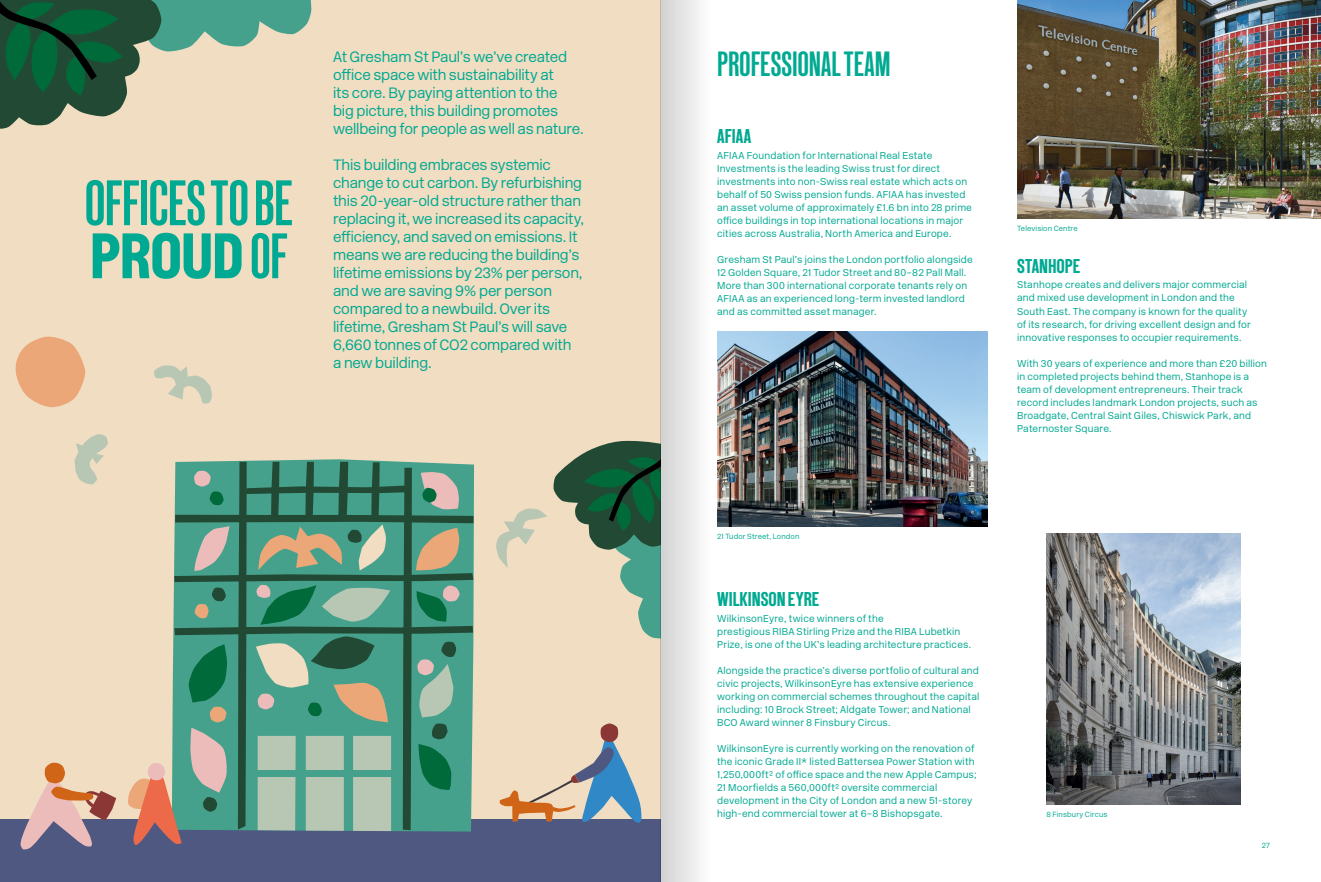
<style>
.page{position:relative;width:1321px;height:882px;background:#fff}
.page>*{position:absolute;margin:0;border:0;box-sizing:border-box;transform-origin:0 0}
.t1{font:64px "New Grotesk Square THREE";letter-spacing:-.005em;color:#00a991}
.t2{font:64px "New Grotesk Square FIVE";letter-spacing:-.015em;color:#00a991}
.Specifications_names{font:35px "New Grotesk Square THREE";color:#00a991}
.Sub-headers_20{font:20px "New Grotesk Square FOUR";letter-spacing:.005em;color:#00a991}
.Chapter_intro_15_18{font:300 15px/18px "New Rail Alphabet";letter-spacing:-.015em;color:#00a991}
.Body_copy_left_10_13{font:300 10px/13px "New Rail Alphabet";letter-spacing:.015em;color:#00a991}
.Captions_7_5_9_5{font:300 7.5px "New Rail Alphabet";letter-spacing:.02em;color:#00a991}
.s1{font-family:"New Grotesk Square THREE"}
</style>
<div class="page">
<img style="left:718px;top:331px;width:270px;height:195px">
<img style="left:1017px;top:0;width:304px;height:218px">
<img style="left:1046px;top:533px;width:195px;height:271px">
<div style="left:0;top:0;width:660px;height:882px;background:#f1ddc2"></div>
<div style="left:0;top:819px;width:660px;height:63px;background:#4f5881"></div>
<svg style="left:128px;top:462px;width:345px;height:383px"></svg>
<svg style="left:20px;top:762px;width:96px;height:88px"></svg>
<svg style="left:499px;top:723px;width:143px;height:100px"></svg>
<svg style="left:0;top:0;width:312px;height:129px"></svg>
<svg style="left:496px;top:508px;width:51px;height:60px"></svg>
<svg style="left:553px;top:440px;width:107px;height:199px"></svg>
<svg style="left:154px;top:365px;width:58px;height:39px"></svg>
<svg style="left:15px;top:336px;width:71px;height:71px"></svg>
<svg style="left:74px;top:434px;width:34px;height:50px"></svg>
<div style="left:660px;top:0;width:58px;height:882px;background:linear-gradient(to right,#d2d1d2,#fff)"></div>
<p class="t1" style="left:84px;top:166px;width:209px">OFFICES TO BE</p>
<p class="t2" style="left:90px;top:216px;width:199px">PROUD <span class="s1">OF</span></p>
<p class="Chapter_intro_15_18" style="left:333px;top:48px;width:252px">At Gresham St Paul’s we’ve created office space with sustainability at<br>its core. By paying attention to the<br>big picture, this building promotes wellbeing for people as well as nature.</p>
<p class="Chapter_intro_15_18" style="left:333px;top:156px;width:253px">This building embraces systemic change to cut carbon. By refurbishing this 20-year-old structure rather than replacing it, we increased its capacity, efficiency, and saved on emissions. It means we are reducing the building’s lifetime emissions by 23% per person, and we are saving 9% per person compared to a newbuild. Over its lifetime, Gresham St Paul’s will save 6,660 tonnes of CO2 compared with<br>a new building.</p>
<p class="Specifications_names" style="left:717px;top:43px;width:175px">PROFESSIONAL TEAM</p>
<p class="Sub-headers_20" style="left:717px;top:124px;width:36px">AFIAA</p>
<p class="Body_copy_left_10_13" style="left:717px;top:148px;width:256px">AFIAA Foundation for International Real Estate Investments is the leading Swiss trust for direct investments into non-Swiss real estate which acts on behalf of 50 Swiss pension funds. AFIAA has invested an asset volume of approximately £1.6 bn into 28 prime office buildings in top international locations in major cities across Australia, North America and Europe.</p>
<p class="Body_copy_left_10_13" style="left:717px;top:252px;width:257px">Gresham St Paul’s joins the London portfolio alongside 12 Golden Square, 21 Tudor Street and 80–82 Pall Mall.<br>More than 300 international corporate tenants rely on AFIAA as an experienced long-term invested landlord and as committed asset manager.</p>
<p class="Captions_7_5_9_5" style="left:1017px;top:223px;width:62px">Television Centre</p>
<p class="Sub-headers_20" style="left:1017px;top:254px;width:64px">STANHOPE</p>
<p class="Body_copy_left_10_13" style="left:1017px;top:278px;width:235px">Stanhope creates and delivers major commercial and mixed use development in London and the South East. The company is known for the quality of its research, for driving excellent design and for innovative responses to occupier requirements.</p>
<p class="Body_copy_left_10_13" style="left:1017px;top:356px;width:252px">With 30 years of experience and more than £20 billion in completed projects behind them, Stanhope is a team of development entrepreneurs. Their track record includes landmark London projects, such as Broadgate, Central Saint Giles, Chiswick Park, and Paternoster Square.</p>
<p class="Captions_7_5_9_5" style="left:717px;top:531px;width:84px">21 Tudor Street, London</p>
<p class="Sub-headers_20" style="left:717px;top:587px;width:104px">WILKINSON EYRE</p>
<p class="Body_copy_left_10_13" style="left:717px;top:611px;width:256px">WilkinsonEyre, twice winners of the<br>prestigious RIBA Stirling Prize and the RIBA Lubetkin<br>Prize, is one of the UK’s leading architecture practices.</p>
<p class="Body_copy_left_10_13" style="left:717px;top:663px;width:264px">Alongside the practice’s diverse portfolio of cultural and civic projects, WilkinsonEyre has extensive experience working on commercial schemes throughout the capital including: 10 Brock Street; Aldgate Tower; and National BCO Award winner 8 Finsbury Circus.</p>
<p class="Body_copy_left_10_13" style="left:717px;top:741px;width:261px">WilkinsonEyre is currently working on the renovation of the iconic Grade II* listed Battersea Power Station with 1,250,000ft² of office space and the new Apple Campus; 21 Moorfields a 560,000ft² oversite commercial development in the City of London and a new 51-storey high-end commercial tower at 6–8 Bishopsgate.</p>
<p class="Captions_7_5_9_5" style="left:1046px;top:809px;width:63px">8 Finsbury Circus</p>
<p class="Captions_7_5_9_5" style="left:1262px;top:840px;width:10px">27</p>
</div>
